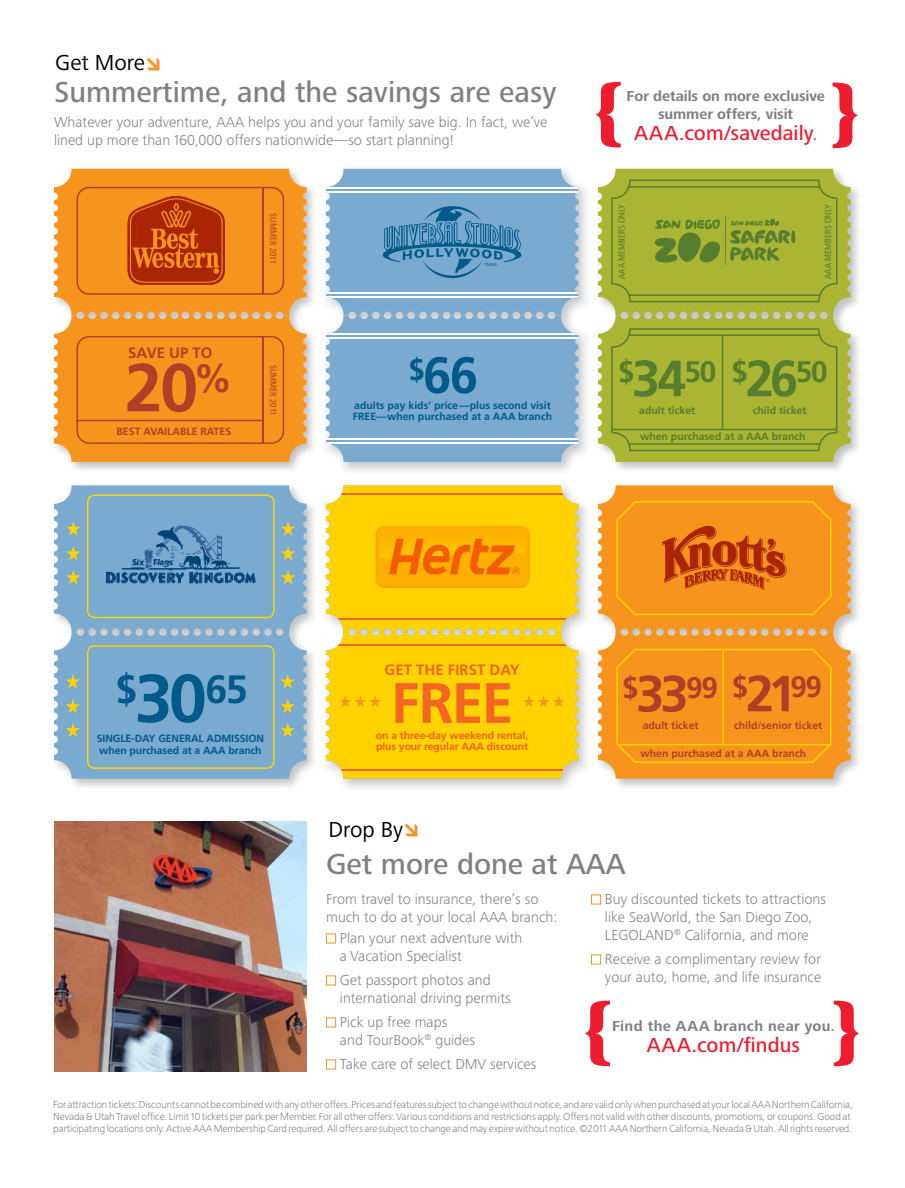
<style>
.page{position:relative;width:905px;height:1188px;background:#fff}
.page>*{position:absolute;margin:0;border:0;box-sizing:border-box;transform-origin:0 0}
.t1{font:700 67.8px "Frutiger";color:#af4027}
.t2{font:700 56.85px "Frutiger";color:#f26522}
.t3{font:700 51px "Frutiger";color:#005b8b}
.t4{font:700 39.45px "Frutiger";color:#005b8b}
.t5{font:500 30px "Frutiger Next Pro";color:#807f83}
.t6{font:700 29.7px "Frutiger";color:#af4027}
.t7{font:700 29.7px "Frutiger";color:#577d2f}
.t8{font:22.5px "Frutiger Next Pro";color:#000}
.t9{font:500 21px "Frutiger Next Pro";letter-spacing:.005em;color:#ed1c2e}
.t10{font:300 15px/18px "Frutiger Next Pro";color:#807f83}
.t11{font:700 15px/18px "Frutiger Next Pro";letter-spacing:-.005em;color:#807f83;text-align:center}
.t12{font:700 15px "Frutiger Next Pro";letter-spacing:.025em;color:#807f83}
.t13{font:700 15px "Frutiger";color:#f26522}
.t14{font:700 15px "Frutiger";color:#af4027}
.t15{font:300 10.5px/12px "Frutiger Next Pro";letter-spacing:-.01em;color:#807f83}
.t16{font:700 10.5px/12px "Frutiger";color:#005b8b}
.t17{font:700 10.5px "Frutiger";color:#af4027}
.t18{font:700 10.5px/11.2px "Frutiger";letter-spacing:-.01em;color:#f26522}
.t19{font:700 10.5px "Frutiger";color:#577d2f}
.t20{font:condensed 9px "Frutiger";color:#577d2f}
.t21{font:condensed 9px "Frutiger";color:#af4027}
.s1{color:#f7941e}
.s2{font-weight:700;font-size:15px;color:#807f83}
.s3{font-size:50.85px}
.s4{font-size:67.8px}
.s5{font-size:51px}
</style>
<div class="page">
<div style="left:50px;top:482px;width:269px;height:163px;background:#000;opacity:.25"></div>
<div style="left:50px;top:628px;width:269px;height:163px;background:#000;opacity:.25"></div>
<svg style="left:54px;top:485px;width:253px;height:294px;background:#81abc6"></svg>
<img style="left:325px;top:502px;width:262px;height:123px">
<img style="left:325px;top:649px;width:262px;height:140px">
<svg style="left:326px;top:485px;width:252px;height:294px;background:#fcc910"></svg>
<svg style="left:70px;top:1071px;width:18px;height:1px"></svg>
<img style="left:54px;top:822px;width:252px;height:249px">
<svg style="left:584px;top:1001px;width:26px;height:65px"></svg>
<svg style="left:833px;top:1001px;width:26px;height:65px"></svg>
<svg style="left:595px;top:82px;width:25px;height:65px"></svg>
<svg style="left:832px;top:83px;width:26px;height:65px"></svg>
<div style="left:326px;top:934px;width:10px;height:9px;border:1px solid #f7941e"></div>
<div style="left:326px;top:976px;width:10px;height:9px;border:1px solid #f7941e"></div>
<div style="left:326px;top:1018px;width:10px;height:9px;border:1px solid #f7941e"></div>
<div style="left:326px;top:1060px;width:10px;height:9px;border:1px solid #f7941e"></div>
<div style="left:591px;top:895px;width:10px;height:9px;border:1px solid #f7941e"></div>
<div style="left:591px;top:955px;width:10px;height:9px;border:1px solid #f7941e"></div>
<div style="left:594px;top:482px;width:268px;height:162px;background:#000;opacity:.25"></div>
<div style="left:594px;top:629px;width:268px;height:162px;background:#000;opacity:.25"></div>
<div style="left:51px;top:165px;width:267px;height:162px;background:#000;opacity:.25"></div>
<div style="left:51px;top:312px;width:267px;height:162px;background:#000;opacity:.25"></div>
<div style="left:595px;top:165px;width:267px;height:162px;background:#000;opacity:.25"></div>
<div style="left:594px;top:312px;width:268px;height:162px;background:#000;opacity:.25"></div>
<svg style="left:54px;top:169px;width:252px;height:293px;background:#ef8f29"></svg>
<svg style="left:598px;top:485px;width:252px;height:294px;background:#f29526"></svg>
<hr style="left:722px;top:650px;width:1px;height:95px;background:#ffd200">
<hr style="left:617px;top:744px;width:213px;height:1px;background:#ffd200">
<svg style="left:598px;top:169px;width:252px;height:293px;background:#a7b43e"></svg>
<img style="left:325px;top:168px;width:262px;height:140px">
<img style="left:325px;top:332px;width:262px;height:140px">
<svg style="left:326px;top:169px;width:252px;height:293px;background:#84b0d2"></svg>
<h3 class="t8" style="left:55px;top:50px;width:107px">Get More<span class="s1">→</span></h3>
<h3 class="t5" style="left:54px;top:75px;width:504px">Summertime, and the savings are easy</h3>
<h3 class="t10" style="left:54px;top:113px;width:494px">Whatever your adventure, AAA helps you and your family save big. In fact, we’ve lined up more than 160,000 offers nationwide—so start planning!</h3>
<p class="t21" style="left:278px;top:213px;width:52px;rotate:90deg">SUMMER 2011</p>
<h3 class="t14" style="left:128px;top:344px;width:86px">SAVE UP TO</h3>
<h1 class="t1" style="left:125px;top:348px;width:110px">20<sup>%</sup></h1>
<p class="t21" style="left:278px;top:365px;width:52px;rotate:90deg">SUMMER 2011</p>
<p class="t17" style="left:117px;top:425px;width:116px">BEST AVAILABLE RATES</p>
<h3 class="t3" style="left:408px;top:345px;width:71px"><sup>$</sup>66</h3>
<p class="t16" style="left:353px;top:399px;width:201px;line-height:11.2px">adults pay kids’ price—plus second visit<br>FREE—when purchased at a AAA branch</p>
<h3 class="t11" style="left:626px;top:87px;width:200px">For details on more exclusive summer offers, visit</h3>
<h3 class="t9" style="left:634px;top:121px;width:184px">AAA.com/savedaily<span class="s2">.</span></h3>
<p class="t20" style="left:616px;top:279px;width:76px;rotate:-90deg">AAA MEMBERS ONLY</p>
<p class="t20" style="left:822px;top:279px;width:76px;rotate:-90deg">AAA MEMBERS ONLY</p>
<h3 class="t7" style="left:618px;top:355px;width:211px">$<span class="s3">34</span>50 $<span class="s3">26</span>50</h3>
<p class="t19" style="left:639px;top:404px;width:58px">adult ticket</p>
<p class="t19" style="left:640px;top:431px;width:167px">when purchased at a AAA branch</p>
<p class="t19" style="left:752px;top:404px;width:55px">child ticket</p>
<h3 class="t4" style="left:116px;top:666px;width:134px">$<span class="s4">30</span>65</h3>
<p class="t16" style="left:97px;top:732px;width:169px">SINGLE-DAY GENERAL ADMISSION when purchased at a AAA branch</p>
<h3 class="t13" style="left:384px;top:661px;width:137px">GET THE FIRST DAY</h3>
<h2 class="t2" style="left:391px;top:670px;width:124px">FREE</h2>
<p class="t18" style="left:376px;top:730px;width:154px">on a three-day weekend rental, plus your regular AAA discount</p>
<h3 class="t6" style="left:622px;top:670px;width:201px">$<span class="s5">33</span>99 $<span class="s3">21</span>99</h3>
<p class="t17" style="left:642px;top:719px;width:58px">adult ticket</p>
<p class="t17" style="left:640px;top:747px;width:167px">when purchased at a AAA branch</p>
<p class="t17" style="left:734px;top:719px;width:90px">child/senior ticket</p>
<h3 class="t8" style="left:328px;top:816px;width:92px">Drop By<span class="s1">→</span></h3>
<h3 class="t5" style="left:326px;top:847px;width:301px">Get more done at AAA</h3>
<h3 class="t10" style="left:326px;top:890px;width:233px">From travel to insurance, there’s so much to do at your local AAA branch:</h3>
<h3 class="t10" style="left:340px;top:929px;width:184px">Plan your next adventure with a Vacation Specialist</h3>
<h3 class="t10" style="left:340px;top:971px;width:172px">Get passport photos and international driving permits</h3>
<h3 class="t10" style="left:340px;top:1013px;width:136px">Pick up free maps<br>and TourBook<sup>®</sup> guides</h3>
<h3 class="t10" style="left:340px;top:1055px;width:198px">Take care of select DMV services</h3>
<h3 class="t10" style="left:605px;top:890px;width:222px">Buy discounted tickets to attractions like SeaWorld, the San Diego Zoo,<br>LEGOLAND<sup>®</sup> California, and more</h3>
<h3 class="t10" style="left:605px;top:950px;width:218px">Receive a complimentary review for your auto, home, and life insurance</h3>
<h3 class="t12" style="left:612px;top:1017px;width:224px">Find the AAA branch near you.</h3>
<h3 class="t9" style="left:647px;top:1033px;width:155px">AAA.com/findus</h3>
<p class="t15" style="left:53px;top:1098px;width:801px">For attraction tickets: Discounts cannot be combined with any other offers. Prices and features subject to change without notice, and are valid only when purchased at your local AAA Northern California,<br>Nevada &amp; Utah Travel office. Limit 10 tickets per park per Member. For all other offers: Various conditions and restrictions apply. Offers not valid with other discounts, promotions, or coupons. Good at participating locations only. Active AAA Membership Card required. All offers are subject to change and may expire without notice. © 2011 AAA Northern California, Nevada &amp; Utah. All rights reserved.</p>
</div>
